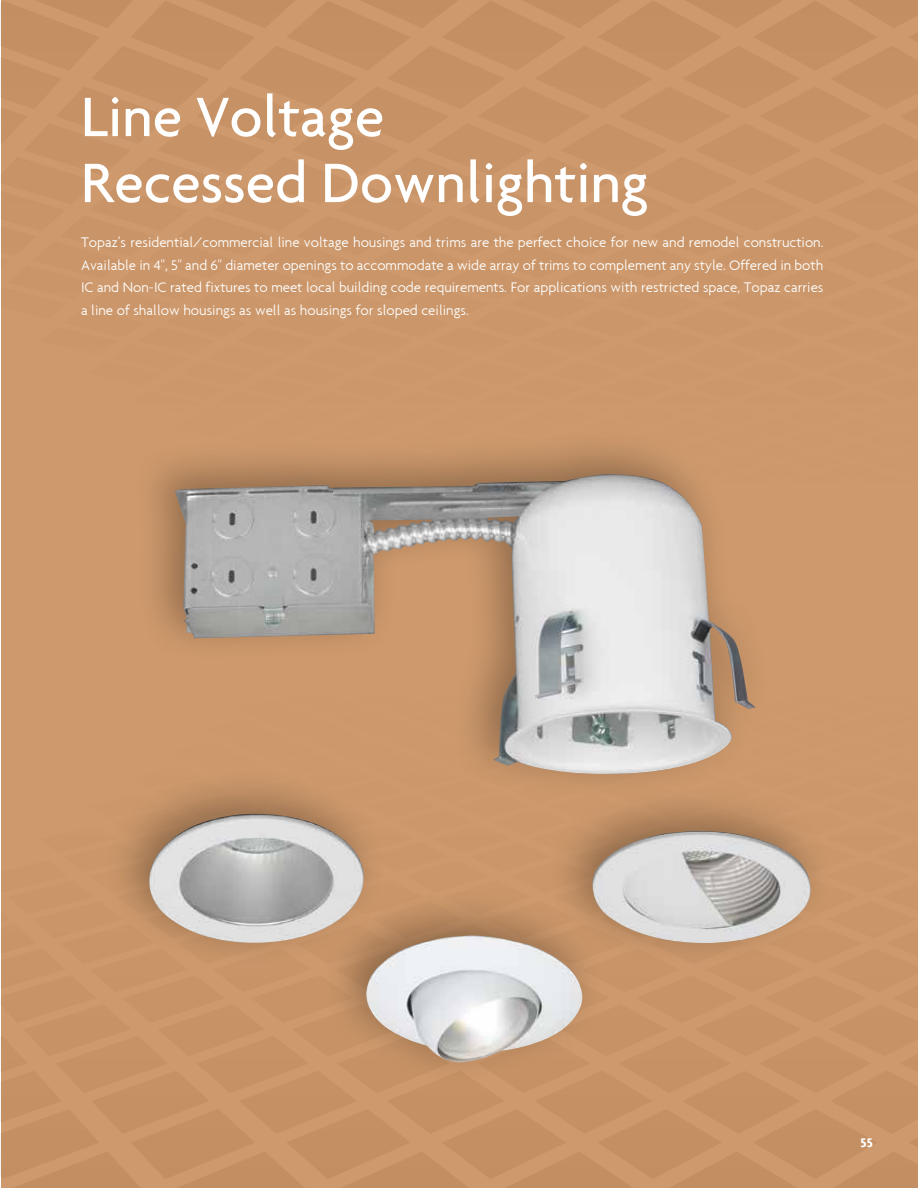
<style>
.page{position:relative;width:918px;height:1188px;background:#fff}
.page>*{position:absolute;margin:0;border:0;box-sizing:border-box;transform-origin:0 0}
.t1{font:500 60px/66px "Agenda";color:#fff}
.t2{font:300 15px/22.5px "Agenda";color:#fff;text-align:justify}
.t3{font:700 13.5px "Agenda";color:#fff}
</style>
<div class="page">
<img style="left:0;top:0;width:1px;height:1188px">
<div style="left:1px;top:0;width:917px;height:1188px;background:#cc986b"></div>
<div style="left:131px;top:427px;width:643px;height:372px;background:#000;opacity:.3"></div>
<img style="left:175px;top:474px;width:581px;height:300px">
<div style="left:103px;top:766px;width:284px;height:201px;background:#000;opacity:.3"></div>
<img style="left:149px;top:814px;width:215px;height:129px">
<div style="left:320px;top:888px;width:285px;height:198px;background:#000;opacity:.3"></div>
<img style="left:366px;top:938px;width:78px;height:54px">
<div style="left:546px;top:784px;width:288px;height:183px;background:#000;opacity:.3"></div>
<img style="left:592px;top:831px;width:219px;height:112px">
<h1 class="t1" style="left:81px;top:82px;width:569px">Line Voltage<br>Recessed Downlighting</h1>
<p class="t2" style="left:81px;top:231px;width:744px">Topaz’s residential/commercial line voltage housings and trims are the perfect choice for new and remodel construction.<br>Available in 4", 5" and 6" diameter openings to accommodate a wide array of trims to complement any style. Offered in both IC and Non-IC rated fixtures to meet local building code requirements. For applications with restricted space, Topaz carries a line of shallow housings as well as housings for sloped ceilings.</p>
<p class="t3" style="left:861px;top:1134px;width:14px">55</p>
</div>
